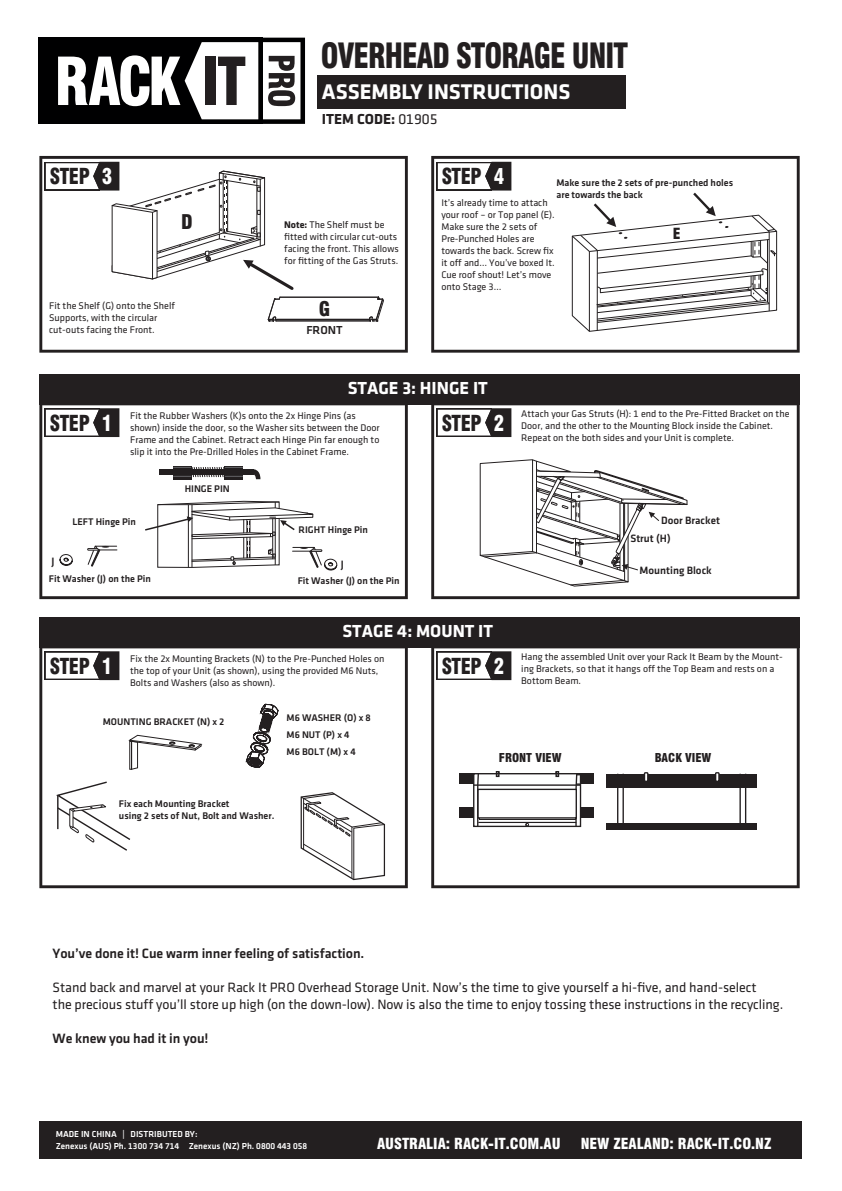
<style>
.page{position:relative;width:842px;height:1191px;background:#fff}
.page>*{position:absolute;margin:0;border:0;box-sizing:border-box;transform-origin:0 0}
.t1{font:900 condensed 64.4px "Swiss 721 BT";letter-spacing:-.04em;color:#fff;scale:.91 1}
.t2{font:900 condensed 34px "Swiss 721 BT";letter-spacing:-.03em;color:#231f20;scale:.88 1}
.t3{font:700 22px "Klavika";color:#fff}
.t4{font:900 condensed 21.5px "Swiss 721 BT";letter-spacing:-.02em;color:#231f20;scale:.91 1}
.t5{font:900 condensed 19.8px "Swiss 721 BT";color:#231f20}
.t6{font:700 18.1px "Klavika";color:#fff}
.t7{font:700 15px "Klavika";color:#231f20}
.t8{font:900 condensed 15px "Swiss 721 BT";color:#231f20}
.t9{font:900 condensed 14.9px "Swiss 721 BT";color:#fff}
.t10{font:14px/17px "Klavika Regular TF";letter-spacing:-.005em;color:#231f20}
.t11{font:14px "Klavika Medium TF";letter-spacing:-.005em;color:#231f20}
.t12{font:900 condensed 12px "Swiss 721 BT";color:#231f20}
.t13{font:12px "Klavika Medium TF";color:#231f20}
.t14{font:11px "Klavika Medium TF";color:#231f20}
.t15{font:10px/12px "Klavika Regular TF";color:#231f20}
.t16{font:10px/12px "Klavika Medium TF";color:#231f20}
.t17{font:9px/12px "Klavika Medium TF";color:#fff}
.s1{color:#231f20}
.s2{font-family:"Klavika Regular TF";font-weight:400}
.s3{color:#fff}
.s4{font-family:"Klavika";font-weight:700}
</style>
<div class="page">
<div style="left:39px;top:1120px;width:763px;height:38px;background:#231f20"></div>
<div style="left:318px;top:75px;width:308px;height:33px;background:#231f20"></div>
<div style="left:38px;top:38px;width:225px;height:86px;background:#000001"></div>
<svg style="left:184px;top:38px;width:121px;height:86px"></svg>
<svg style="left:431px;top:156px;width:369px;height:197px"></svg>
<svg style="left:39px;top:156px;width:369px;height:197px"></svg>
<div style="left:44px;top:162px;width:56px;height:28px;background:#3b3738"></div>
<div style="left:436px;top:162px;width:55px;height:28px;background:#3e3b3b"></div>
<svg style="left:438px;top:162px;width:73px;height:28px;background:#adabac"></svg>
<hr style="left:276px;top:321px;width:94px;height:1px;background:#231f20">
<hr style="left:275px;top:319px;width:94px;height:1px;background:#231f20">
<hr style="left:280px;top:297px;width:98px;height:1px;background:#231f20">
<svg style="left:369px;top:297px;width:15px;height:25px"></svg>
<svg style="left:431px;top:405px;width:369px;height:194px"></svg>
<svg style="left:39px;top:405px;width:369px;height:194px"></svg>
<div style="left:44px;top:408px;width:56px;height:29px;background:#3b3738"></div>
<svg style="left:46px;top:408px;width:73px;height:29px;background:#a8a7a7"></svg>
<svg style="left:436px;top:408px;width:2px;height:29px"></svg>
<svg style="left:438px;top:408px;width:73px;height:29px"></svg>
<div style="left:39px;top:374px;width:761px;height:31px;background:#231f20"></div>
<svg style="left:46px;top:162px;width:250px;height:160px"></svg>
<svg style="left:571px;top:190px;width:206px;height:142px"></svg>
<svg style="left:60px;top:553px;width:13px;height:13px"></svg>
<svg style="left:87px;top:545px;width:31px;height:22px"></svg>
<div style="left:159px;top:469px;width:95px;height:5px;background:#231f20"></div>
<div style="left:173px;top:466px;width:18px;height:13px;background:#231f20"></div>
<div style="left:225px;top:466px;width:18px;height:13px;background:#231f20"></div>
<svg style="left:254px;top:469px;width:6px;height:10px"></svg>
<svg style="left:173px;top:466px;width:70px;height:12px"></svg>
<svg style="left:143px;top:500px;width:194px;height:71px"></svg>
<svg style="left:479px;top:459px;width:209px;height:128px"></svg>
<svg style="left:431px;top:648px;width:369px;height:240px"></svg>
<svg style="left:39px;top:648px;width:369px;height:240px"></svg>
<div style="left:44px;top:651px;width:56px;height:29px;background:#3b3738"></div>
<svg style="left:46px;top:651px;width:73px;height:29px;background:#a9a7a7"></svg>
<div style="left:436px;top:651px;width:55px;height:29px;background:#3e3b3b"></div>
<svg style="left:438px;top:651px;width:73px;height:29px;background:#a9a7a7"></svg>
<div style="left:39px;top:617px;width:761px;height:31px;background:#231f20"></div>
<h1 class="t1" style="left:54px;top:43px;width:212px">RACK <span class="s1">IT</span></h1>
<h2 class="t2" style="left:321px;top:35px;width:351px">OVERHEAD STORAGE UNIT</h2>
<h3 class="t3" style="left:322px;top:79px;width:250px">ASSEMBLY INSTRUCTIONS</h3>
<h3 class="t7" style="left:322px;top:111px;width:117px">ITEM CODE: <span class="s2">01905</span></h3>
<h3 class="t4" style="left:50px;top:163px;width:70px">STEP <span class="s3">3</span></h3>
<h3 class="t4" style="left:442px;top:163px;width:70px">STEP <span class="s3">4</span></h3>
<p class="t16" style="left:556px;top:177px;width:178px">Make sure the 2 sets of pre-punched holes are towards the back</p>
<h3 class="t8" style="left:673px;top:225px;width:9px">E</h3>
<p class="t15" style="left:441px;top:197px;width:115px">It’s already time to attach your roof – or Top panel (E).<br>Make sure the 2 sets of<br>Pre-Punched Holes are towards the back. Screw fix it off and… You’ve boxed It.<br>Cue roof shout! Let’s move onto Stage 3…</p>
<h3 class="t5" style="left:181px;top:210px;width:13px">D</h3>
<p class="t15" style="left:284px;top:219px;width:116px"><span class="s4">Note:</span> The Shelf must be fitted with circular cut-outs facing the front. This allows for fitting of the Gas Struts.</p>
<p class="t15" style="left:49px;top:300px;width:127px">Fit the Shelf (G) onto the Shelf<br>Supports, with the circular cut-outs facing the Front.</p>
<h3 class="t5" style="left:319px;top:297px;width:13px">G</h3>
<p class="t13" style="left:306px;top:323px;width:38px">FRONT</p>
<h3 class="t6" style="left:348px;top:378px;width:142px">STAGE 3: HINGE IT</h3>
<p class="t15" style="left:130px;top:409px;width:251px">Fit the Rubber Washers (K)s onto the 2x Hinge Pins (as shown) inside the door, so the Washer sits between the Door Frame and the Cabinet. Retract each Hinge Pin far enough to slip it into the Pre-Drilled Holes in the Cabinet Frame.</p>
<p class="t15" style="left:521px;top:408px;width:270px">Attach your Gas Struts (H): 1 end to the Pre-Fitted Bracket on the<br>Door, and the other to the Mounting Block inside the Cabinet.<br>Repeat on the both sides and your Unit is complete.</p>
<h3 class="t4" style="left:50px;top:410px;width:70px">STEP <span class="s3">1</span></h3>
<h3 class="t4" style="left:442px;top:410px;width:70px">STEP <span class="s3">2</span></h3>
<p class="t16" style="left:185px;top:482px;width:47px">HINGE PIN</p>
<p class="t14" style="left:52px;top:555px;width:4px">J</p>
<p class="t16" style="left:73px;top:515px;width:65px">LEFT Hinge Pin</p>
<p class="t16" style="left:49px;top:572px;width:104px">Fit Washer (J) on the Pin</p>
<p class="t16" style="left:299px;top:524px;width:71px">RIGHT Hinge Pin</p>
<p class="t14" style="left:341px;top:558px;width:4px">J</p>
<p class="t16" style="left:298px;top:575px;width:103px">Fit Washer (J) on the Pin</p>
<p class="t14" style="left:661px;top:515px;width:60px">Door Bracket</p>
<p class="t14" style="left:630px;top:532px;width:42px">Strut (H)</p>
<p class="t14" style="left:639px;top:564px;width:74px">Mounting Block</p>
<h3 class="t6" style="left:342px;top:621px;width:152px">STAGE 4: MOUNT IT</h3>
<p class="t15" style="left:130px;top:652px;width:256px">Fix the 2x Mounting Brackets (N) to the Pre-Punched Holes on the top of your Unit (as shown), using the provided M6 Nuts,<br>Bolts and Washers (also as shown).</p>
<p class="t15" style="left:521px;top:651px;width:263px">Hang the assembled Unit over your Rack It Beam by the Mount&shy;ing Brackets, so that it hangs off the Top Beam and rests on a<br>Bottom Beam.</p>
<h3 class="t4" style="left:50px;top:653px;width:70px">STEP <span class="s3">1</span></h3>
<h3 class="t4" style="left:442px;top:653px;width:70px">STEP <span class="s3">2</span></h3>
<p class="t16" style="left:103px;top:715px;width:123px">MOUNTING BRACKET (N) x 2</p>
<p class="t16" style="left:286px;top:709px;width:86px;line-height:17px">M6 WASHER (O) x 8<br>M6 NUT (P) x 4<br>M6 BOLT (M) x 4</p>
<p class="t16" style="left:119px;top:797px;width:157px">Fix each Mounting Bracket<br>using 2 sets of Nut, Bolt and Washer.</p>
<p class="t12" style="left:499px;top:750px;width:64px">FRONT VIEW</p>
<p class="t12" style="left:655px;top:750px;width:58px">BACK VIEW</p>
<h3 class="t11" style="left:53px;top:945px;width:313px">You’ve done it! Cue warm inner feeling of satisfaction.</h3>
<p class="t10" style="left:53px;top:979px;width:732px">Stand back and marvel at your Rack It PRO Overhead Storage Unit. Now’s the time to give yourself a hi-five, and hand-select<br>the precious stuff you’ll store up high (on the down-low). Now is also the time to enjoy tossing these instructions in the recycling.</p>
<h3 class="t11" style="left:53px;top:1030px;width:157px">We knew you had it in you!</h3>
<p class="t17" style="left:56px;top:1127px;width:253px">MADE IN CHINA | DISTRIBUTED BY:<br>Zenexus (AUS) Ph. 1300 734 714 Zenexus (NZ) Ph. 0800 443 058</p>
<h3 class="t9" style="left:377px;top:1134px;width:185px">AUSTRALIA: RACK-IT.COM.AU</h3>
<h3 class="t9" style="left:581px;top:1134px;width:192px">NEW ZEALAND: RACK-IT.CO.NZ</h3>
</div>
